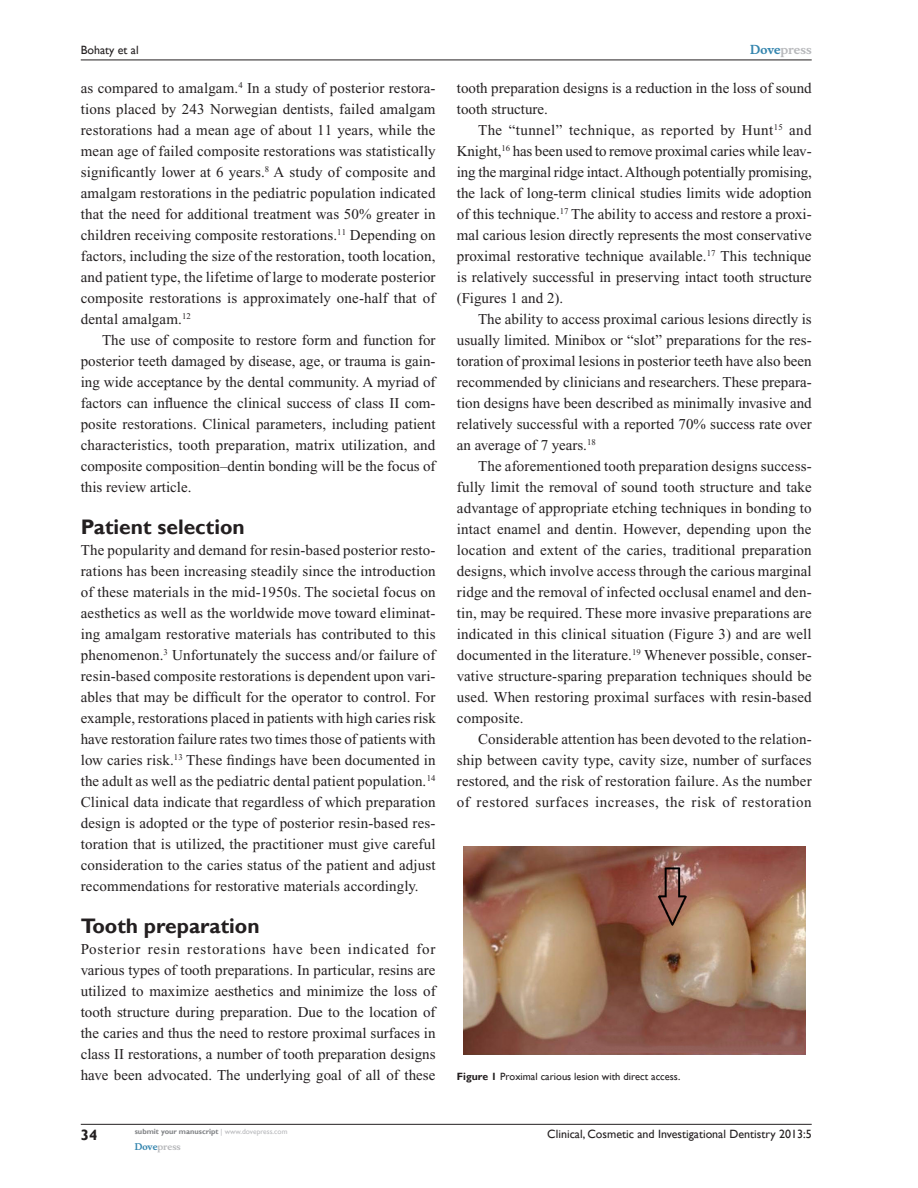
<style>
.page{position:relative;width:918px;height:1188px;background:#fff}
.page>*{position:absolute;margin:0;border:0;box-sizing:border-box;transform-origin:0 0}
.t1{font:700 21px "Gill Sans";color:#231f20}
.Tx{font:15px/21px "Times New Roman";letter-spacing:.005em;color:#231f20;text-align:justify}
.TxF{font:15px/21px "Times New Roman";color:#231f20;text-align:justify}
.RunFolio-V{font:700 15px "Gill Sans";color:#231f20}
.RunF-V{font:12px "Gill Sans";color:#231f20}
.RunH-V{font:12px "Gill Sans";color:#231f20}
.RunH-Brand-V{font:700 12px "Musee";color:#b8b9bc}
.FC{font:10.5px "Gill Sans";color:#231f20}
.RunF-Brand-V{font:700 9px "Musee";color:#b8b9bc}
.RunF-SubmityourMS-V{font:700 7.5px "Gill Sans";color:#808285}
.s1{color:#3485ae}
.s2{font-weight:700}
.s3{font-weight:400;color:#b8b9bc}
</style>
<div class="page">
<img style="left:463px;top:847px;width:342px;height:207px">
<hr style="left:81px;top:1124px;width:731px;height:1px;background:#231f20">
<hr style="left:81px;top:60px;width:731px;height:1px;background:#231f20">
<p class="RunH-V" style="left:81px;top:43px;width:59px">Bohaty et al</p>
<p class="RunH-Brand-V" style="left:750px;top:43px;width:63px"><span class="s1">Dove</span>press</p>
<p class="Tx" style="left:81px;top:77px;width:356px">as compared to amalgam.<sup>4</sup> In a study of posterior restora&shy;tions placed by 243 Norwegian dentists, failed amalgam restorations had a mean age of about 11 years, while the mean age of failed composite restorations was statistically significantly lower at 6 years.<sup>8</sup> A study of composite and amalgam restorations in the pediatric population indicated that the need for additional treatment was 50% greater in children receiving composite restorations.<sup>11</sup> Depending on factors, including the size of the restoration, tooth location, and patient type, the lifetime of large to moderate posterior composite restorations is approximately one-half that of dental amalgam.<sup>12</sup></p>
<p class="Tx" style="left:81px;top:329px;width:356px;text-indent:21px">The use of composite to restore form and function for posterior teeth damaged by disease, age, or trauma is gain&shy;ing wide acceptance by the dental community. A myriad of factors can influence the clinical success of class II com&shy;posite restorations. Clinical parameters, including patient characteristics, tooth preparation, matrix utilization, and composite composition–dentin bonding will be the focus of this review article.</p>
<h1 class="t1" style="left:81px;top:514px;width:165px">Patient selection</h1>
<p class="TxF" style="left:81px;top:539px;width:357px">The popularity and demand for resin-based posterior resto&shy;rations has been increasing steadily since the introduction of these materials in the mid-1950s. The societal focus on aesthetics as well as the worldwide move toward eliminat&shy;ing amalgam restorative materials has contributed to this phenomenon.<sup>3</sup> Unfortunately the success and/or failure of resin-based composite restorations is dependent upon vari&shy;ables that may be difficult for the operator to control. For example, restorations placed in patients with high caries risk have restoration failure rates two times those of patients with low caries risk.<sup>13</sup> These findings have been documented in the adult as well as the pediatric dental patient population.<sup>14<br></sup>Clinical data indicate that regardless of which preparation design is adopted or the type of posterior resin-based res&shy;toration that is utilized, the practitioner must give careful consideration to the caries status of the patient and adjust recommendations for restorative materials accordingly.</p>
<h1 class="t1" style="left:81px;top:913px;width:180px">Tooth preparation</h1>
<p class="TxF" style="left:81px;top:938px;width:356px">Posterior resin restorations have been indicated for various types of tooth preparations. In particular, resins are utilized to maximize aesthetics and minimize the loss of tooth structure during preparation. Due to the location of the caries and thus the need to restore proximal surfaces in class II restorations, a number of tooth preparation designs have been advocated. The underlying goal of all of these</p>
<p class="TxF" style="left:457px;top:77px;width:356px">tooth preparation designs is a reduction in the loss of sound tooth structure.</p>
<p class="Tx" style="left:457px;top:119px;width:357px;text-indent:21px">The “tunnel” technique, as reported by Hunt<sup>15</sup> and Knight,<sup>16</sup> has been used to remove proximal caries while leav&shy;ing the marginal ridge intact. Although potentially promising, the lack of long-term clinical studies limits wide adoption of this technique.<sup>17</sup> The ability to access and restore a proxi&shy;mal carious lesion directly represents the most conservative proximal restorative technique available.<sup>17</sup> This technique is relatively successful in preserving intact tooth structure (Figures 1 and 2).</p>
<p class="Tx" style="left:457px;top:308px;width:356px;text-indent:21px">The ability to access proximal carious lesions directly is usually limited. Minibox or “slot” preparations for the res&shy;toration of proximal lesions in posterior teeth have also been recommended by clinicians and researchers. These prepara&shy;tion designs have been described as minimally invasive and relatively successful with a reported 70% success rate over an average of 7 years.<sup>18</sup></p>
<p class="Tx" style="left:457px;top:455px;width:356px;text-indent:21px">The aforementioned tooth preparation designs success&shy;fully limit the removal of sound tooth structure and take advantage of appropriate etching techniques in bonding to intact enamel and dentin. However, depending upon the location and extent of the caries, traditional preparation designs, which involve access through the carious marginal ridge and the removal of infected occlusal enamel and den&shy;tin, may be required. These more invasive preparations are indicated in this clinical situation (Figure 3) and are well documented in the literature.<sup>19</sup> Whenever possible, conser&shy;vative structure-sparing preparation techniques should be used. When restoring proximal surfaces with resin-based composite.</p>
<p class="Tx" style="left:457px;top:728px;width:356px;text-indent:21px">Considerable attention has been devoted to the relation&shy;ship between cavity type, cavity size, number of surfaces restored, and the risk of restoration failure. As the number of restored surfaces increases, the risk of restoration</p>
<p class="FC" style="left:457px;top:1070px;width:225px"><span class="s2">Figure 1</span> Proximal carious lesion with direct access.</p>
<p class="RunFolio-V" style="left:81px;top:1126px;width:18px">34</p>
<p class="RunF-SubmityourMS-V" style="left:135px;top:1127px;width:154px">submit your manuscript <span class="s3">| www.dovepress.com</span></p>
<p class="RunF-Brand-V" style="left:135px;top:1141px;width:48px"><span class="s1">Dove</span>press</p>
<p class="RunF-V" style="left:547px;top:1127px;width:266px">Clinical, Cosmetic and Investigational Dentistry 2013:5</p>
</div>
